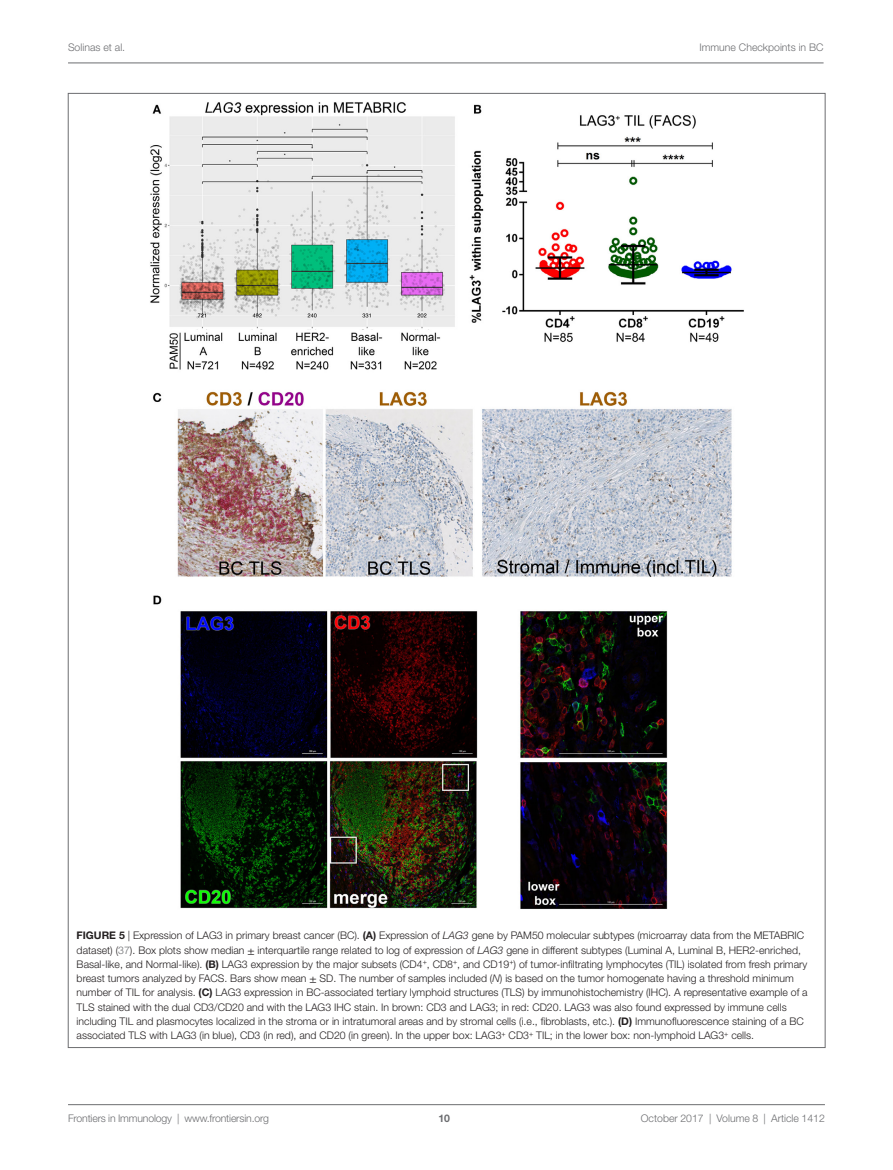
<style>
.page{position:relative;width:893px;height:1170px;background:#fff}
.page>*{position:absolute;margin:0;border:0;box-sizing:border-box;transform-origin:0 0}
.t1{font:300 10.5px/14.2px "Helvetica Neue LT Std";color:#231f20}
.t2{font:300 10.5px "Helvetica Neue LT Std";color:#6c6d70}
.t3{font:700 10.5px "Helvetica Neue LT Std";color:#6c6d70}
.s1{font-weight:700}
.s2{font-style:italic}
.s3{color:#6c6d70}
.s4{font-family:"STIX General";font-weight:400}
</style>
<div class="page">
<img style="left:150px;top:102px;width:594px;height:807px">
<hr style="left:68px;top:63px;width:756px;height:1px;background:#6c6d70">
<hr style="left:68px;top:1104px;width:757px;height:1px;background:#6c6d70">
<p class="t2" style="left:68px;top:41px;width:59px">Solinas et al.</p>
<p class="t2" style="left:699px;top:41px;width:126px">Immune Checkpoints in BC</p>
<p class="t1" style="left:77px;top:928px;width:733px"><span class="s1">FIGURE 5</span> | Expression of LAG3 in primary breast cancer (BC). <span class="s1">(A)</span> Expression of <span class="s2">LAG3</span> gene by PAM50 molecular subtypes (microarray data from the METABRIC dataset) (<span class="s3">37</span>). Box plots show median <span class="s4">±</span> interquartile range related to log of expression of <span class="s2">LAG3</span> gene in different subtypes (Luminal A, Luminal B, HER2-enriched, Basal-like, and Normal-like). <span class="s1">(B)</span> LAG3 expression by the major subsets (CD4<sup>+</sup>, CD8<sup>+</sup>, and CD19<sup>+</sup>) of tumor-infiltrating lymphocytes (TIL) isolated from fresh primary breast tumors analyzed by FACS. Bars show mean <span class="s4">±</span> SD. The number of samples included (<span class="s2">N</span>) is based on the tumor homogenate having a threshold minimum number of TIL for analysis. <span class="s1">(C)</span> LAG3 expression in BC-associated tertiary lymphoid structures (TLS) by immunohistochemistry (IHC). A representative example of a TLS stained with the dual CD3/CD20 and with the LAG3 IHC stain. In brown: CD3 and LAG3; in red: CD20. LAG3 was also found expressed by immune cells including TIL and plasmocytes localized in the stroma or in intratumoral areas and by stromal cells (i.e., fibroblasts, etc.). <span class="s1">(D)</span> Immunofluorescence staining of a BC associated TLS with LAG3 (in blue), CD3 (in red), and CD20 (in green). In the upper box: LAG3<sup>+</sup> CD3<sup>+</sup> TIL; in the lower box: non-lymphoid LAG3<sup>+</sup> cells.</p>
<p class="t2" style="left:68px;top:1111px;width:203px">Frontiers in Immunology | www.frontiersin.org</p>
<p class="t2" style="left:641px;top:1111px;width:186px">October 2017 | Volume 8 | Article 1412</p>
<p class="t3" style="left:439px;top:1111px;width:13px">10</p>
</div>
